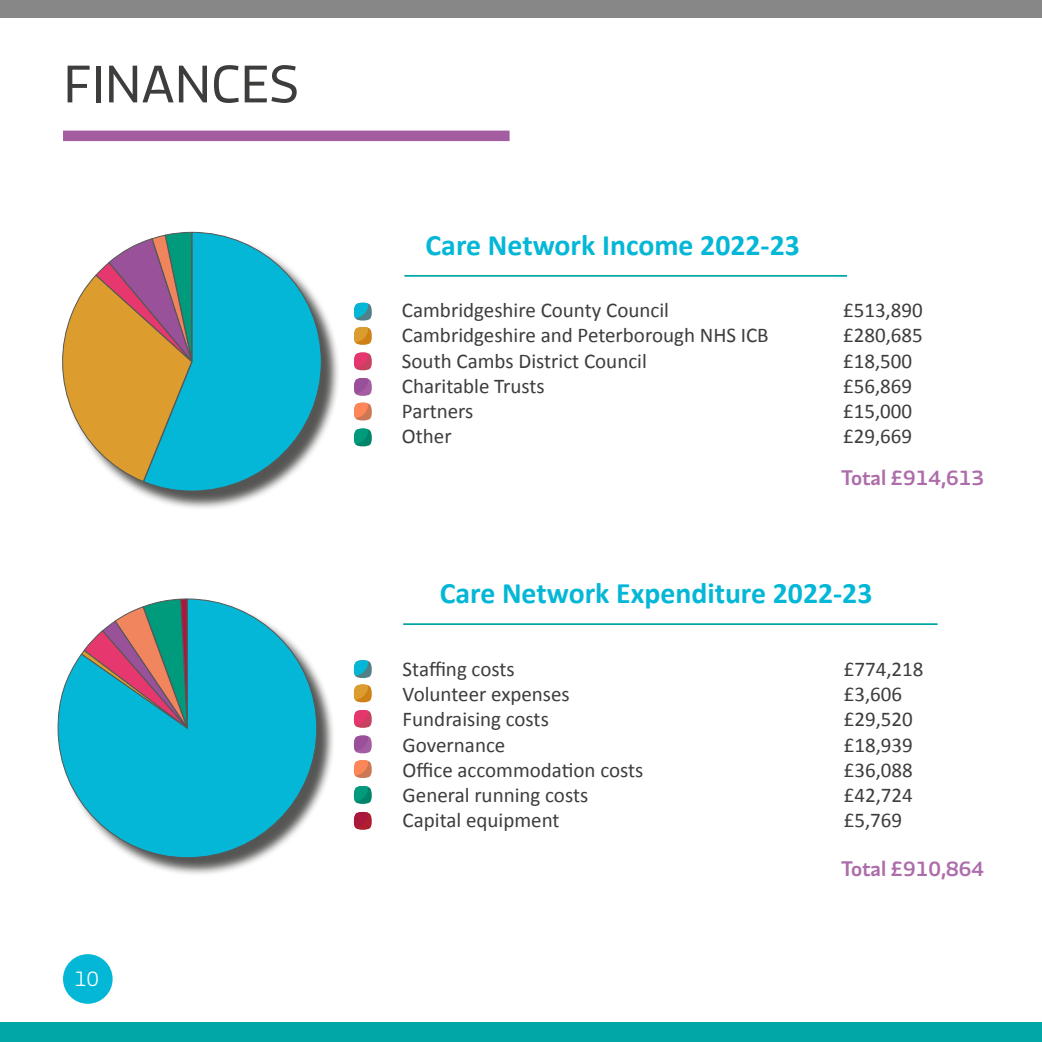
<style>
.page{position:relative;width:1042px;height:1042px;background:#fff}
.page>*{position:absolute;margin:0;border:0;box-sizing:border-box;transform-origin:0 0}
.t1{font:52.5px "Divenire";color:#3d3d3c}
.t2{font:700 29.75px "Calibri";color:#04b7d6}
.t3{font:21px "Calibri";color:#3d3d3c}
.t4{font:500 21px "Divenire";color:#ad6dab}
.t5{font:300 21px "Divenire";color:#fff}
</style>
<div class="page">
<div style="left:63px;top:954px;width:50px;height:50px;background:#04b7d6;border-radius:50%"></div>
<div style="left:0;top:1022px;width:1042px;height:20px;background:#00a7a6"></div>
<div style="left:0;top:0;width:1042px;height:17px;background:#878787"></div>
<hr style="left:403px;top:623px;width:534px;height:2px;background:#00a7a6">
<svg style="left:353px;top:660px;width:19px;height:43px"></svg>
<svg style="left:353px;top:710px;width:19px;height:18px"></svg>
<svg style="left:353px;top:735px;width:19px;height:43px"></svg>
<svg style="left:353px;top:786px;width:19px;height:18px"></svg>
<svg style="left:353px;top:811px;width:19px;height:19px"></svg>
<hr style="left:404px;top:275px;width:443px;height:2px;background:#00a7a6">
<svg style="left:354px;top:302px;width:18px;height:43px"></svg>
<svg style="left:354px;top:352px;width:18px;height:19px"></svg>
<svg style="left:354px;top:378px;width:18px;height:18px"></svg>
<svg style="left:354px;top:402px;width:18px;height:19px"></svg>
<svg style="left:353px;top:428px;width:19px;height:19px"></svg>
<div style="left:63px;top:131px;width:446px;height:10px;background:#a55da1"></div>
<div style="left:65px;top:234px;width:276px;height:276px;background:#1d1d1b;opacity:.75"></div>
<svg style="left:62px;top:234px;width:81px;height:249px"></svg>
<svg style="left:143px;top:231px;width:179px;height:261px;background:#44aeb9"></svg>
<div style="left:60px;top:601px;width:276px;height:276px;background:#1d1d1b;opacity:.75"></div>
<svg style="left:57px;top:598px;width:261px;height:260px"></svg>
<p class="t1" style="left:63px;top:44px;width:237px">FINANCES</p>
<p class="t5" style="left:74px;top:962px;width:27px">10</p>
<p class="t2" style="left:425px;top:224px;width:376px">Care Network Income 2022-23</p>
<p class="t3" style="left:402px;top:296px;width:268px">Cambridgeshire County Council</p>
<p class="t3" style="left:843px;top:296px;width:81px">£513,890</p>
<p class="t3" style="left:402px;top:321px;width:368px">Cambridgeshire and Peterborough NHS ICB</p>
<p class="t3" style="left:843px;top:321px;width:81px">£280,685</p>
<p class="t3" style="left:402px;top:346px;width:246px">South Cambs District Council</p>
<p class="t3" style="left:843px;top:346px;width:71px">£18,500</p>
<p class="t3" style="left:402px;top:371px;width:144px">Charitable Trusts</p>
<p class="t3" style="left:843px;top:371px;width:71px">£56,869</p>
<p class="t3" style="left:402px;top:396px;width:73px">Partners</p>
<p class="t3" style="left:843px;top:396px;width:71px">£15,000</p>
<p class="t3" style="left:402px;top:422px;width:51px">Other</p>
<p class="t3" style="left:843px;top:422px;width:71px">£29,669</p>
<p class="t4" style="left:841px;top:462px;width:144px">Total £914,613</p>
<p class="t2" style="left:440px;top:572px;width:434px">Care Network Expenditure 2022-23</p>
<p class="t3" style="left:403px;top:654px;width:113px">Staffing costs</p>
<p class="t3" style="left:844px;top:654px;width:81px">£774,218</p>
<p class="t3" style="left:403px;top:679px;width:169px">Volunteer expenses</p>
<p class="t3" style="left:844px;top:679px;width:60px">£3,606</p>
<p class="t3" style="left:403px;top:705px;width:148px">Fundraising costs</p>
<p class="t3" style="left:844px;top:705px;width:71px">£29,520</p>
<p class="t3" style="left:403px;top:730px;width:104px">Governance</p>
<p class="t3" style="left:844px;top:730px;width:71px">£18,939</p>
<p class="t3" style="left:403px;top:755px;width:242px">Office accommodation costs</p>
<p class="t3" style="left:844px;top:755px;width:71px">£36,088</p>
<p class="t3" style="left:403px;top:780px;width:187px">General running costs</p>
<p class="t3" style="left:844px;top:780px;width:71px">£42,724</p>
<p class="t3" style="left:403px;top:805px;width:158px">Capital equipment</p>
<p class="t3" style="left:844px;top:805px;width:60px">£5,769</p>
<p class="t4" style="left:841px;top:852px;width:144px">Total £910,864</p>
</div>
